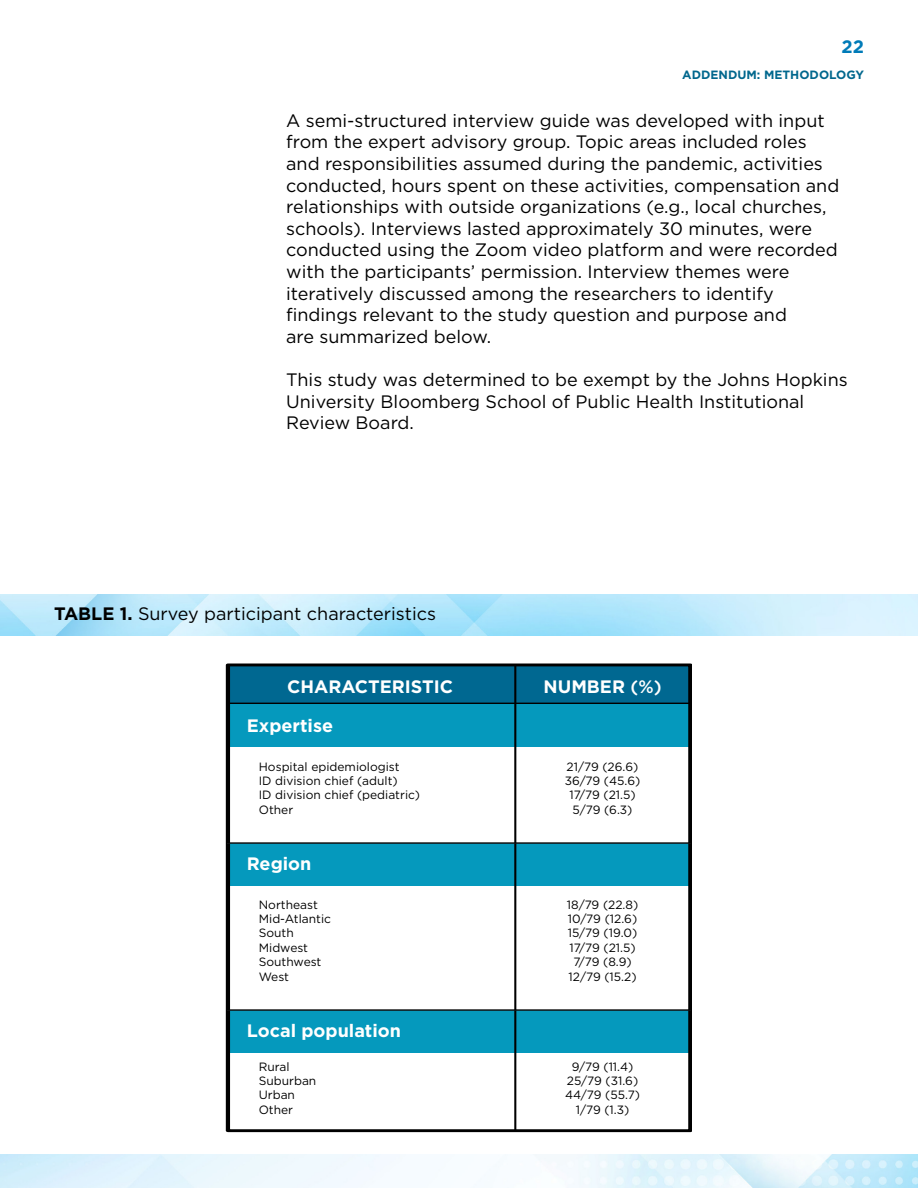
<style>
.page{position:relative;width:918px;height:1188px;background:#fff}
.page>*{position:absolute;margin:0;border:0;box-sizing:border-box;transform-origin:0 0}
.t1{font:18px/21.6px "Gotham";color:#000}
.t2{font:700 18px "Gotham";color:#fff}
.t3{font:700 18px "Gotham";color:#007bb8}
.t4{font:12px/14.4px "Gotham";color:#000}
.t5{font:700 12px "Gotham";color:#01678d}
.s1{font-weight:700}
.s2{font-weight:500}
</style>
<div class="page">
<img style="left:0;top:594px;width:918px;height:594px">
<div style="left:0;top:636px;width:918px;height:518px;background:#fff"></div>
<svg style="left:226px;top:663px;width:465px;height:469px"></svg>
<hr style="left:514px;top:665px;width:2px;height:466px;background:#000">
<hr style="left:227px;top:1009px;width:464px;height:2px;background:#000">
<hr style="left:227px;top:842px;width:464px;height:2px;background:#000">
<p class="t3" style="left:842px;top:35px;width:24px">22</p>
<p class="t5" style="left:682px;top:67px;width:183px">ADDENDUM: METHODOLOGY</p>
<p class="t1" style="left:286px;top:109px;width:555px">A semi-structured interview guide was developed with input from the expert advisory group. Topic areas included roles and responsibilities assumed during the pandemic, activities conducted, hours spent on these activities, compensation and relationships with outside organizations (e.g., local churches, schools). Interviews lasted approximately 30 minutes, were conducted using the Zoom video platform and were recorded with the participants’ permission. Interview themes were iteratively discussed among the researchers to identify findings relevant to the study question and purpose and<br>are summarized below.</p>
<p class="t1" style="left:286px;top:369px;width:563px">This study was determined to be exempt by the Johns Hopkins<br>University Bloomberg School of Public Health Institutional<br>Review Board.</p>
<p class="t1" style="left:54px;top:603px;width:384px"><span class="s1">TABLE 1.</span> Survey participant characteristics</p>
<p class="t2" style="left:287px;top:675px;width:167px">CHARACTERISTIC</p>
<p class="t2" style="left:544px;top:675px;width:120px">NUMBER <span class="s2">(%)</span></p>
<p class="t2" style="left:247px;top:714px;width:88px">Expertise</p>
<p class="t4" style="left:259px;top:759px;width:163px">Hospital epidemiologist<br>ID division chief (adult)<br>ID division chief (pediatric)<br>Other</p>
<p class="t2" style="left:247px;top:852px;width:66px">Region</p>
<p class="t4" style="left:259px;top:897px;width:74px">Northeast<br>Mid-Atlantic<br>South<br>Midwest<br>Southwest<br>West</p>
<p class="t2" style="left:247px;top:1019px;width:156px">Local population</p>
<p class="t4" style="left:259px;top:1059px;width:59px">Rural<br>Suburban<br>Urban<br>Other</p>
<p class="t4" style="left:565px;top:759px;width:77px;text-align:center">21/79 (26.6)<br>36/79 (45.6)<br>17/79 (21.5)<br>5/79 (6.3)</p>
<p class="t4" style="left:567px;top:897px;width:73px;text-align:center">18/79 (22.8)<br>10/79 (12.6)<br>15/79 (19.0)<br>17/79 (21.5)<br>7/79 (8.9)<br>12/79 (15.2)</p>
<p class="t4" style="left:565px;top:1059px;width:77px;text-align:center">9/79 (11.4)<br>25/79 (31.6)<br>44/79 (55.7)<br>1/79 (1.3)</p>
</div>
